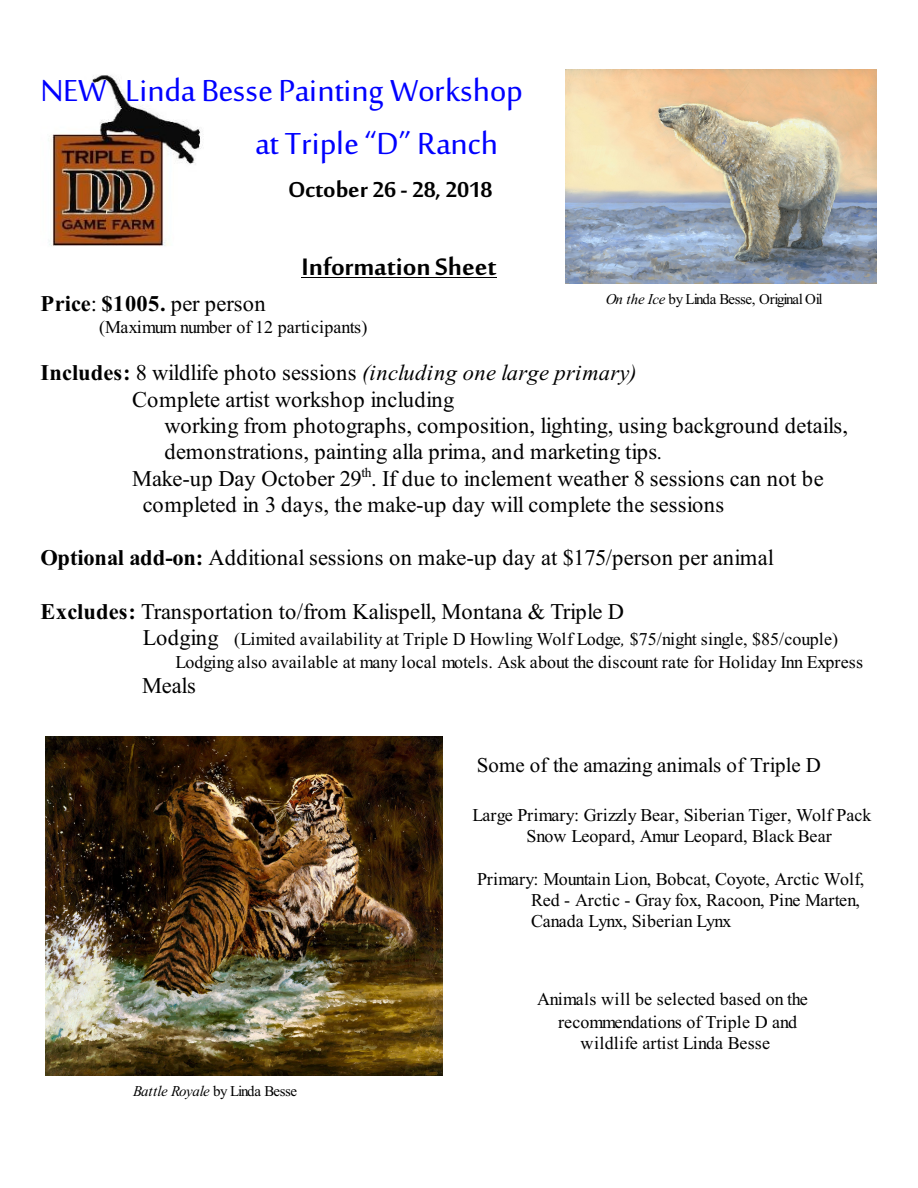
<style>
.page{position:relative;width:918px;height:1188px;background:#fff}
.page>*{position:absolute;margin:0;border:0;box-sizing:border-box;transform-origin:0 0}
.t1{font:42px/53.1px "Sakkal Majalla";letter-spacing:-.005em;color:#00f}
.t2{font:700 33px "Sakkal Majalla";letter-spacing:-.005em;color:#000}
.t3{font:700 30px "Sakkal Majalla";letter-spacing:-.015em;color:#000}
.t4{font:22.5px/27px "Times New Roman";color:#000}
.t5{font:700 22.5px "Times New Roman";letter-spacing:.015em;color:#000}
.t6{font:21px "Times New Roman";letter-spacing:-.01em;color:#000}
.t7{font:18px/21.1px "Times New Roman";color:#000}
.t8{font:15px "Times New Roman";letter-spacing:-.05em;color:#000}
.t9{font:italic 15px "Times New Roman";letter-spacing:-.025em;color:#000}
.s1{font-style:italic}
.s2{font-weight:400}
.s3{font-weight:700}
.s4{font-size:22.5px}
.s5{font-style:normal}
</style>
<div class="page">
<img style="left:49px;top:75px;width:152px;height:171px">
<img style="left:565px;top:69px;width:312px;height:215px">
<img style="left:45px;top:737px;width:398px;height:339px">
<hr style="left:302px;top:277px;width:195px;height:1px;background:#000">
<h1 class="t1" style="left:255px;top:67px;width:269px;text-indent:-215px"><span class="s1">NEW</span> Linda Besse Painting Workshop at Triple “D” Ranch</h1>
<h3 class="t3" style="left:288px;top:177px;width:206px">October 26 - 28, 2018</h3>
<h2 class="t2" style="left:302px;top:252px;width:197px">Information Sheet</h2>
<p class="t8" style="left:606px;top:294px;width:219px"><span class="s1">On the Ice</span> by Linda Besse, Original Oil</p>
<p class="t5" style="left:40px;top:295px;width:227px">Price<span class="s2">:</span> $1005. <span class="s2">per person</span></p>
<p class="t7" style="left:99px;top:318px;width:270px">(Maximum number of 12 participants)</p>
<p class="t4" style="left:132px;top:361px;width:506px;text-indent:-92px"><span class="s3">Includes:</span> 8 wildlife photo sessions <span class="s1">(including one large primary)<br></span>Complete artist workshop including</p>
<p class="t4" style="left:164px;top:414px;width:685px">working from photographs, composition, lighting, using background details,</p>
<p class="t4" style="left:164px;top:440px;width:500px">demonstrations, painting alla prima, and marketing tips<span class="s1">.</span></p>
<p class="t4" style="left:132px;top:467px;width:693px">Make-up Day October 29<sup>th</sup>. If due to inclement weather 8 sessions can not be</p>
<p class="t4" style="left:143px;top:493px;width:583px">completed in 3 days, the make-up day will complete the sessions</p>
<p class="t4" style="left:40px;top:546px;width:735px"><span class="s3">Optional add-on:</span> Additional sessions on make-up day at $175/person per animal</p>
<p class="t4" style="left:40px;top:600px;width:585px"><span class="s3">Excludes:</span> Transportation to/from Kalispell, Montana &amp; Triple D</p>
<p class="t7" style="left:176px;top:630px;width:689px;line-height:22.5px;text-indent:-33px"><span class="s4">Lodging</span> (Limited availability at Triple D Howling Wolf Lodge<span class="s1">,</span> $75/night single, $85/couple)<br>Lodging also available at many local motels. Ask about the discount rate for Holiday Inn Express</p>
<p class="t4" style="left:142px;top:674px;width:55px">Meals</p>
<p class="t6" style="left:477px;top:758px;width:346px">Some of the amazing animals of Triple D</p>
<p class="t7" style="left:526px;top:806px;width:347px;line-height:21.6px;text-indent:-54px">Large Primary: Grizzly Bear, Siberian Tiger, Wolf Pack<br>Snow Leopard, Amur Leopard, Black Bear</p>
<p class="t7" style="left:531px;top:870px;width:335px;text-indent:-54px">Primary: Mountain Lion, Bobcat, Coyote, Arctic Wolf,<br>Red - Arctic - Gray fox, Racoon, Pine Marten,<br>Canada Lynx, Siberian Lynx</p>
<p class="t9" style="left:133px;top:1086px;width:165px">Battle Royale <span class="s5">by Linda Besse</span></p>
<p class="t7" style="left:537px;top:990px;width:272px;line-height:22px;text-align:center">Animals will be selected based on the recommendations of Triple D and wildlife artist Linda Besse</p>
</div>
